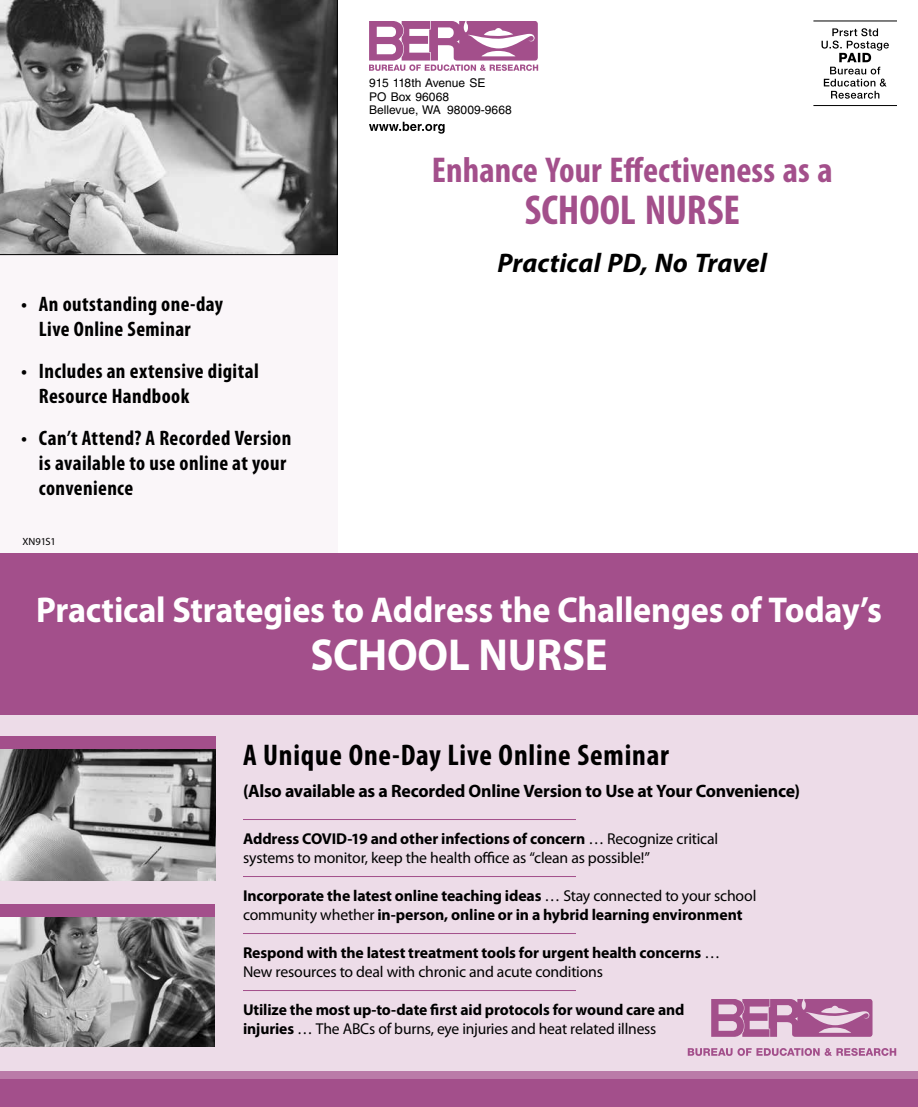
<style>
.page{position:relative;width:918px;height:1107px;background:#fff}
.page>*{position:absolute;margin:0;border:0;box-sizing:border-box;transform-origin:0 0}
.t1{font:700 45px "Myriad Pro";letter-spacing:-.005em;color:#fff;scale:.95 1}
.t2{font:700 condensed 42px "Myriad Pro";color:#a34f8b}
.t3{font:700 36px "Myriad Pro";letter-spacing:-.01em;color:#fff;scale:.95 1}
.t4{font:700 condensed 36px "Myriad Pro";letter-spacing:.005em;color:#a34f8b}
.t5{font:700 condensed 30px "Myriad Pro";letter-spacing:.025em;color:#000}
.t6{font:italic 700 27px "Myriad Pro";letter-spacing:.005em;color:#000}
.t7{font:700 condensed 21px/25.2px "Myriad Pro";letter-spacing:.02em;color:#000}
.t8{font:700 18px "Myriad Pro";letter-spacing:-.015em;color:#000}
.t9{font:700 15.75px/19.5px "Myriad Pro";letter-spacing:-.01em;color:#000}
.t10{font:15.75px/19.5px "Myriad Pro";letter-spacing:-.015em;color:#000}
.t11{font:12px/13.5px "Helvetica LT Std";letter-spacing:.005em;color:#000}
.t12{font:10.5px "Myriad Pro";letter-spacing:-.025em;color:#000}
.s1{font-weight:700}
.s2{font-weight:400}
</style>
<div class="page">
<div style="left:0;top:554px;width:918px;height:553px;background:#eddce8"></div>
<div style="left:0;top:1072px;width:918px;height:12px;background:#ba7ba8"></div>
<div style="left:0;top:1079px;width:918px;height:28px;background:#a34f8b"></div>
<div style="left:0;top:250px;width:338px;height:304px;background:#faf6f9"></div>
<div style="left:0;top:554px;width:918px;height:161px;background:#a34f8b"></div>
<hr style="left:813px;top:21px;width:84px;height:1px;background:#000">
<hr style="left:813px;top:105px;width:84px;height:1px;background:#000">
<svg style="left:822px;top:28px;width:67px;height:71px"></svg>
<svg style="left:369px;top:21px;width:169px;height:50px"></svg>
<svg style="left:369px;top:122px;width:76px;height:12px"></svg>
<hr style="left:243px;top:819px;width:333px;height:1px;background:#a34f8b">
<hr style="left:243px;top:876px;width:333px;height:1px;background:#a34f8b">
<hr style="left:243px;top:933px;width:333px;height:1px;background:#a34f8b">
<hr style="left:243px;top:990px;width:333px;height:1px;background:#a34f8b">
<svg style="left:711px;top:999px;width:162px;height:38px"></svg>
<svg style="left:688px;top:1048px;width:208px;height:8px"></svg>
<svg style="left:0;top:0;width:338px;height:255px;background:#909090"></svg>
<img style="left:0;top:916px;width:214px;height:131px">
<img style="left:0;top:748px;width:216px;height:132px">
<div style="left:0;top:904px;width:214px;height:12px;background:#a34f8b"></div>
<div style="left:0;top:736px;width:216px;height:12px;background:#a34f8b"></div>
<p class="t11" style="left:369px;top:76px;width:144px">915 118th Avenue SE<br>PO Box 96068<br>Bellevue, WA 98009‑9668</p>
<h3 class="t7" style="left:39px;top:291px;width:186px;text-indent:-18px">• An outstanding one-day<br>Live Online Seminar</h3>
<h3 class="t7" style="left:39px;top:358px;width:221px;text-indent:-18px">• Includes an extensive digital<br>Resource Handbook</h3>
<h3 class="t7" style="left:39px;top:425px;width:254px;text-indent:-18px">• Can’t Attend? A Recorded Version is available to use online at your convenience</h3>
<p class="t12" style="left:22px;top:535px;width:35px">XN91S1</p>
<h3 class="t4" style="left:432px;top:147px;width:402px">Enhance Your Effectiveness as a</h3>
<h2 class="t2" style="left:525px;top:183px;width:217px">SCHOOL NURSE</h2>
<h3 class="t6" style="left:497px;top:245px;width:271px">Practical PD, No Travel</h3>
<h3 class="t3" style="left:36px;top:586px;width:892px">Practical Strategies to Address the Challenges of Today’s</h3>
<h1 class="t1" style="left:310px;top:625px;width:314px">SCHOOL NURSE</h1>
<h3 class="t5" style="left:243px;top:736px;width:428px">A Unique One-Day Live Online Seminar</h3>
<p class="t8" style="left:243px;top:780px;width:559px">(Also available as a Recorded Online Version to Use at Your Convenience)</p>
<p class="t10" style="left:243px;top:829px;width:477px"><span class="s1">Address COVID-19 and other infections of concern</span> … Recognize critical systems to monitor, keep the health office as “clean as possible!”</p>
<p class="t9" style="left:243px;top:885px;width:515px">Incorporate the latest online teaching ideas <span class="s2">… Stay connected to your school community whether</span> in-person, online or in a hybrid learning environment</p>
<p class="t9" style="left:243px;top:942px;width:479px">Respond with the latest treatment tools for urgent health concerns <span class="s2">…<br>New resources to deal with chronic and acute conditions</span></p>
<p class="t9" style="left:243px;top:999px;width:443px">Utilize the most up-to-date first aid protocols for wound care and injuries <span class="s2">… The ABCs of burns, eye injuries and heat related illness</span></p>
</div>
